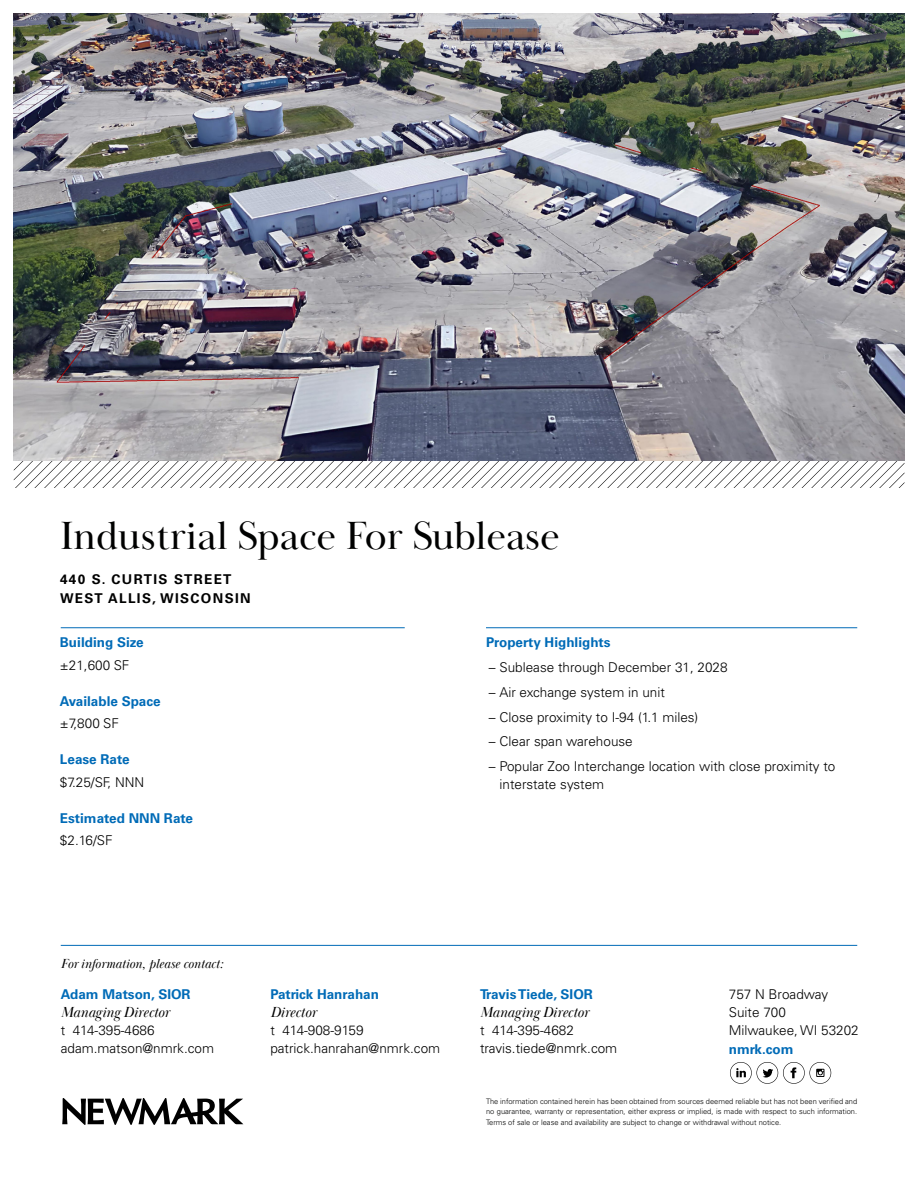
<style>
.page{position:relative;width:918px;height:1188px;background:#fff}
.page>*{position:absolute;margin:0;border:0;box-sizing:border-box;transform-origin:0 0}
.t1{font:40.5px "Baskerville Display PT";color:#000100}
.t2{font:italic 15px "Baskerville Display PT";color:#000100}
.t3{font:300 13.5px/18px "Univers LT Pro 45";color:#000100}
.t4{font:300 13.5px/18px "Univers LT Pro 45";color:#000}
.t5{font:700 13.5px "Univers LT Pro 65";color:#006bb7}
.t6{font:700 13.5px/19.5px "Univers LT Pro 65";letter-spacing:.1em;color:#000100}
.t7{font:italic 13.5px "Baskerville Display PT";color:#000100}
.t8{font:300 7.5px/10.5px "Univers LT Pro 45";color:#000100;text-align:justify}
</style>
<div class="page">
<svg style="left:14px;top:460px;width:890px;height:28px"></svg>
<img style="left:14px;top:14px;width:890px;height:446px">
<svg style="left:730px;top:1062px;width:101px;height:22px"></svg>
<svg style="left:62px;top:1098px;width:181px;height:27px"></svg>
<hr style="left:61px;top:945px;width:796px;height:1px;background:#006bb7">
<hr style="left:486px;top:627px;width:371px;height:1px;background:#006bb7">
<hr style="left:61px;top:627px;width:344px;height:1px;background:#006bb7">
<h1 class="t1" style="left:60px;top:511px;width:501px">Industrial Space For Sublease</h1>
<h3 class="t6" style="left:60px;top:568px;width:192px">440 S. CURTIS STREET<br>WEST ALLIS, WISCONSIN</h3>
<h3 class="t5" style="left:60px;top:633px;width:85px">Building Size</h3>
<h3 class="t3" style="left:60px;top:656px;width:71px">±21,600 SF</h3>
<h3 class="t5" style="left:60px;top:691px;width:102px">Available Space</h3>
<h3 class="t3" style="left:60px;top:714px;width:61px">±7,800 SF</h3>
<h3 class="t5" style="left:60px;top:750px;width:71px">Lease Rate</h3>
<h3 class="t3" style="left:60px;top:773px;width:86px">$7.25/SF, NNN</h3>
<h3 class="t5" style="left:60px;top:809px;width:135px">Estimated NNN Rate</h3>
<h3 class="t3" style="left:60px;top:831px;width:54px">$2.16/SF</h3>
<h3 class="t5" style="left:486px;top:633px;width:126px">Property Highlights</h3>
<h3 class="t4" style="left:489px;top:658px;width:240px">– Sublease through December 31, 2028</h3>
<h3 class="t4" style="left:489px;top:683px;width:178px">– Air exchange system in unit</h3>
<h3 class="t4" style="left:489px;top:707px;width:211px">– Close proximity to I-94 (1.1 miles)</h3>
<h3 class="t4" style="left:489px;top:732px;width:146px">– Clear span warehouse</h3>
<h3 class="t4" style="left:500px;top:757px;width:337px;text-indent:-11px">– Popular Zoo Interchange location with close proximity to interstate system</h3>
<h3 class="t7" style="left:61px;top:956px;width:164px">For information, please contact:</h3>
<h3 class="t5" style="left:61px;top:985px;width:131px">Adam Matson, SIOR</h3>
<h2 class="t2" style="left:61px;top:1004px;width:110px">Managing Director</h2>
<h3 class="t3" style="left:61px;top:1021px;width:155px">t 414-395-4686 adam.matson@nmrk.com</h3>
<h3 class="t5" style="left:270px;top:985px;width:110px">Patrick Hanrahan</h3>
<h2 class="t2" style="left:270px;top:1004px;width:47px">Director</h2>
<h3 class="t3" style="left:270px;top:1021px;width:171px">t 414-908-9159 patrick.hanrahan@nmrk.com</h3>
<h3 class="t5" style="left:480px;top:985px;width:114px">Travis Tiede, SIOR</h3>
<h2 class="t2" style="left:480px;top:1004px;width:110px">Managing Director</h2>
<h3 class="t3" style="left:480px;top:1021px;width:139px">t 414-395-4682 travis.tiede@nmrk.com</h3>
<h3 class="t3" style="left:729px;top:985px;width:131px">757 N Broadway<br>Suite 700<br>Milwaukee, WI 53202</h3>
<h3 class="t5" style="left:729px;top:1039px;width:66px">nmrk.com</h3>
<p class="t8" style="left:486px;top:1096px;width:373px">The information contained herein has been obtained from sources deemed reliable but has not been verified and no guarantee, warranty or representation, either express or implied, is made with respect to such information.<br>Terms of sale or lease and availability are subject to change or withdrawal without notice.</p>
</div>
